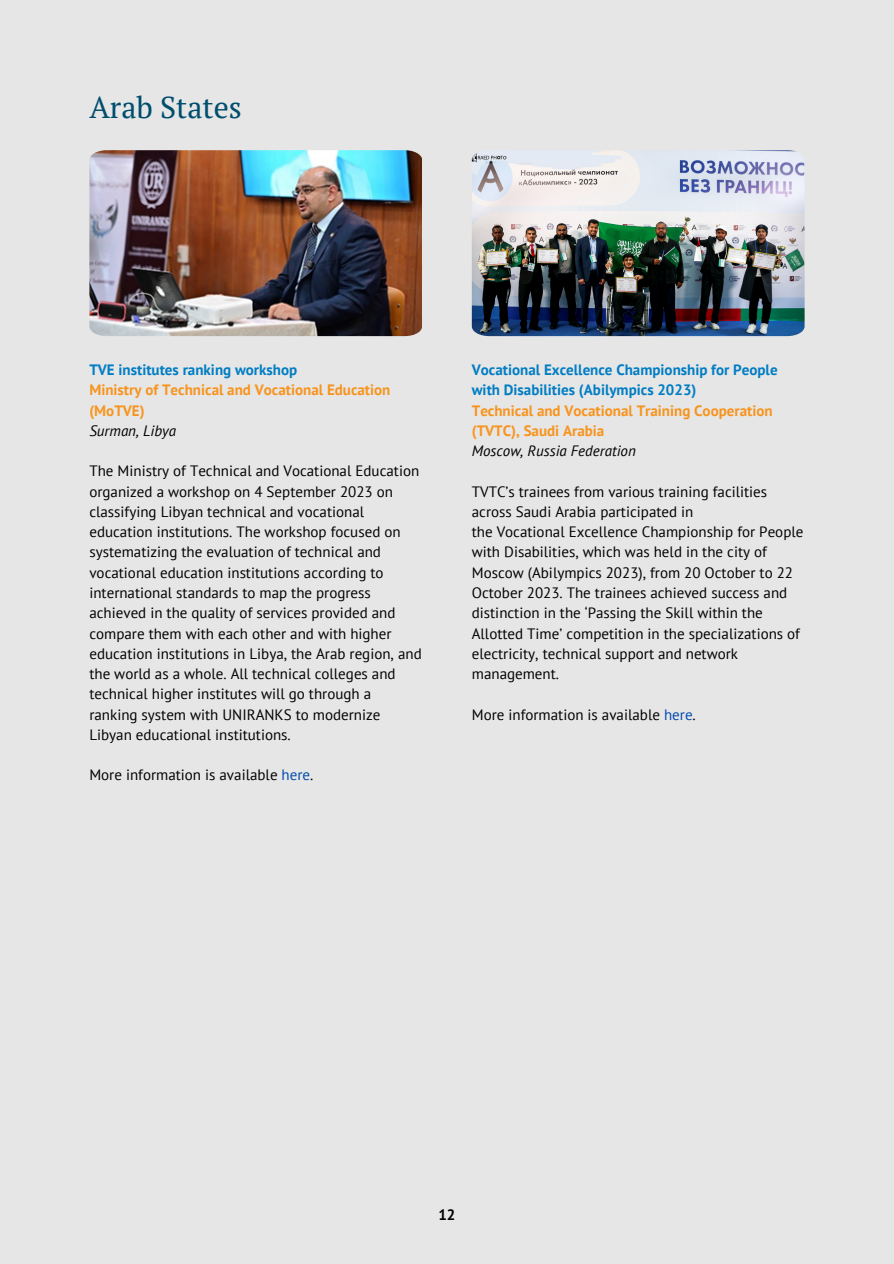
<style>
.page{position:relative;width:894px;height:1264px;background:#fff}
.page>*{position:absolute;margin:0;border:0;box-sizing:border-box;transform-origin:0 0}
.t1{font:30px "PT Serif";color:#004d6d}
.t2{font:15px/20.2px "PT Sans";color:#000}
.t3{font:700 15px/20.2px "PT Sans";color:#f7941d}
.t4{font:700 15px/20.2px "PT Sans";color:#007dc3}
.t5{font:italic 15px "PT Sans";color:#000}
.t6{font:700 15px "PT Sans";color:#000}
.s1{color:#004aad}
</style>
<div class="page">
<div style="left:0;top:0;width:893px;height:1263px;background:#e6e6e7"></div>
<img style="left:89px;top:150px;width:333px;height:186px">
<img style="left:471px;top:150px;width:333px;height:186px">
<h1 class="t1" style="left:89px;top:87px;width:154px">Arab States</h1>
<p class="t4" style="left:89px;top:359px;width:209px">TVE institutes ranking workshop</p>
<p class="t3" style="left:89px;top:380px;width:302px">Ministry of Technical and Vocational Education (MoTVE)</p>
<p class="t5" style="left:89px;top:420px;width:88px">Surman, Libya</p>
<p class="t2" style="left:89px;top:461px;width:334px">The Ministry of Technical and Vocational Education organized a workshop on 4 September 2023 on classifying Libyan technical and vocational education institutions. The workshop focused on systematizing the evaluation of technical and vocational education institutions according to international standards to map the progress achieved in the quality of services provided and compare them with each other and with higher education institutions in Libya, the Arab region, and the world as a whole. All technical colleges and technical higher institutes will go through a ranking system with UNIRANKS to modernize Libyan educational institutions.</p>
<p class="t2" style="left:89px;top:764px;width:225px">More information is available <span class="s1">here</span>.</p>
<p class="t4" style="left:471px;top:359px;width:307px">Vocational Excellence Championship for People with Disabilities (Abilympics 2023)</p>
<p class="t3" style="left:471px;top:400px;width:302px">Technical and Vocational Training Cooperation (TVTC), Saudi Arabia</p>
<p class="t5" style="left:471px;top:441px;width:165px">Moscow, Russia Federation</p>
<p class="t2" style="left:471px;top:481px;width:333px">TVTC’s trainees from various training facilities across Saudi Arabia participated in<br>the Vocational Excellence Championship for People with Disabilities, which was held in the city of Moscow (Abilympics 2023), from 20 October to 22<br>October 2023. The trainees achieved success and distinction in the ‘Passing the Skill within the Allotted Time’ competition in the specializations of electricity, technical support and network management.</p>
<p class="t2" style="left:471px;top:704px;width:225px">More information is available <span class="s1">here</span>.</p>
<p class="t6" style="left:438px;top:1205px;width:19px">12</p>
</div>
